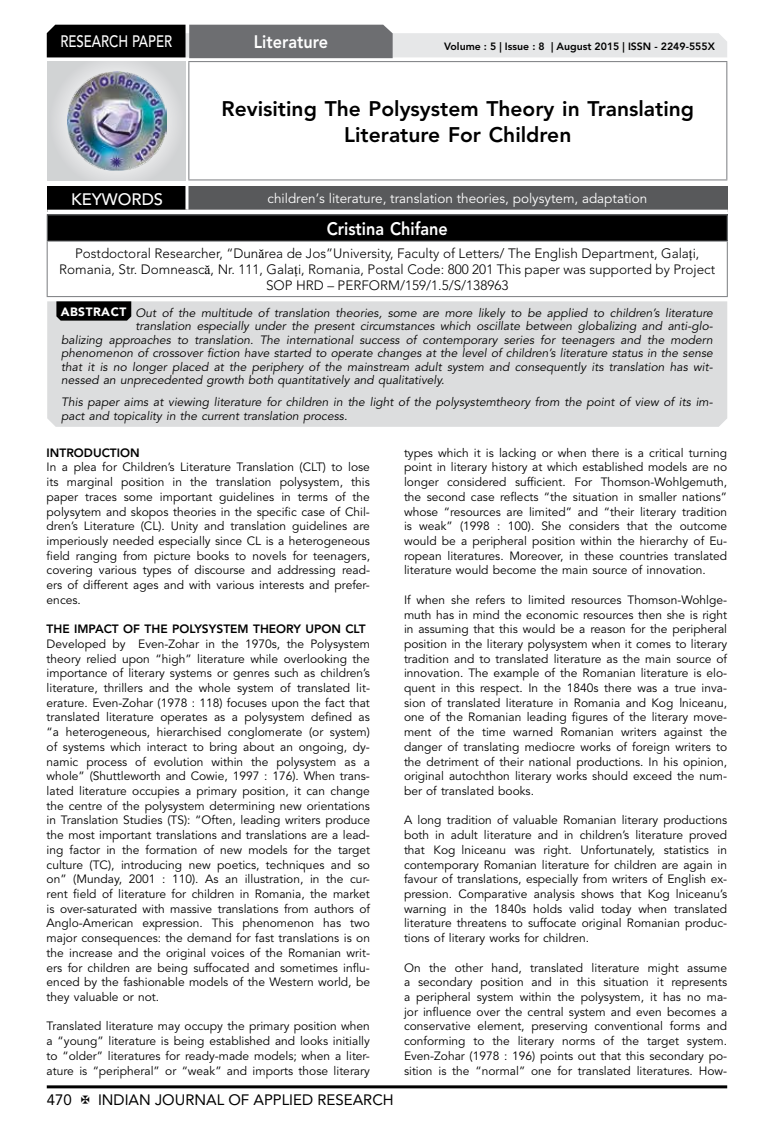
<style>
.page{position:relative;width:774px;height:1136px;background:#fff}
.page>*{position:absolute;margin:0;border:0;box-sizing:border-box;transform-origin:0 0}
.t1{font:800 21px/26.2px "Avenir LT Std";color:#000;text-align:center}
.t2{font:800 18px "Avenir LT Std";color:#fff;scale:.9 1}
.t3{font:500 16.5px "Avenir LT Std";color:#fff;scale:.8 1}
.t4{font:500 16.5px "Avenir LT Std";color:#fff}
.t5{font:15px "Avenir LT Std";color:#000}
.t6{font:300 13.5px/16.2px "Avenir LT Std";color:#000;text-align:center}
.t7{font:13.5px "Avenir LT Std";color:#fff}
.t8{font:12px/14.7px "Avenir LT Std";color:#000;text-align:justify}
.t9{font:italic 12px/13.5px "Avenir LT Std";color:#000}
.t10{font:800 12px "Avenir LT Std";color:#000}
.t11{font:800 10.5px "Avenir LT Std";color:#000}
.s1{font-family:"Times New Roman";font-weight:400}
.s2{font-weight:900;font-style:normal;color:#fff}
</style>
<div class="page">
<hr style="left:47px;top:1085px;width:680px;height:3px;background:#000">
<div style="left:48px;top:62px;width:137px;height:118px;background:linear-gradient(to right,#d9dadb,#d9dadb)"></div>
<img style="left:68px;top:71px;width:99px;height:100px">
<svg style="left:47px;top:25px;width:680px;height:33px;background:#979899"></svg>
<hr style="left:188px;top:61px;width:539px;height:1px;background:#808285">
<hr style="left:188px;top:62px;width:1px;height:117px;background:#808285">
<hr style="left:726px;top:62px;width:1px;height:117px;background:#808285">
<hr style="left:188px;top:179px;width:539px;height:1px;background:#808285">
<div style="left:47px;top:215px;width:680px;height:26px;background:#000"></div>
<hr style="left:47px;top:214px;width:681px;height:1px;background:#808285">
<svg style="left:47px;top:215px;width:1px;height:26px"></svg>
<svg style="left:727px;top:215px;width:1px;height:26px"></svg>
<hr style="left:47px;top:241px;width:681px;height:1px;background:#808285">
<hr style="left:47px;top:242px;width:1px;height:54px;background:#808285">
<hr style="left:727px;top:242px;width:1px;height:54px;background:#808285">
<hr style="left:47px;top:296px;width:681px;height:1px;background:#808285">
<div style="left:47px;top:186px;width:140px;height:25px;background:#000"></div>
<div style="left:187px;top:186px;width:541px;height:25px;background:#58595b"></div>
<hr style="left:185px;top:186px;width:3px;height:24px;background:#fff">
<hr style="left:47px;top:210px;width:140px;height:3px;background:#fff">
<hr style="left:187px;top:210px;width:541px;height:3px;background:#fff">
<div style="left:47px;top:301px;width:680px;height:126px;background:#dcddde"></div>
<svg style="left:56px;top:301px;width:75px;height:19px"></svg>
<h3 class="t3" style="left:60px;top:32px;width:139px">RESEARCH PAPER</h3>
<h2 class="t2" style="left:254px;top:31px;width:84px">Literature</h2>
<p class="t11" style="left:444px;top:41px;width:272px">Volume : 5 | Issue : 8 | August 2015 | ISSN - 2249-555X</p>
<h1 class="t1" style="left:222px;top:95px;width:474px">Revisiting The Polysystem Theory in Translating<br>Literature For Children</h1>
<h3 class="t4" style="left:71px;top:189px;width:94px">KEYWORDS</h3>
<p class="t7" style="left:268px;top:190px;width:381px">children’s literature, translation theories, polysytem, adaptation</p>
<h2 class="t2" style="left:327px;top:218px;width:136px">Cristina Chifane</h2>
<p class="t6" style="left:59px;top:245px;width:657px">Postdoctoral Researcher, “Dun<span class="s1">ă</span>rea de Jos”University, Faculty of Letters/ The English Department, Gala<span class="s1">ț</span>i,<br>Romania, Str. Domneasc<span class="s1">ă</span>, Nr. 111, Gala<span class="s1">ț</span>i, Romania, Postal Code: 800 201 This paper was supported by Project<br>SOP HRD – PERFORM/159/1.5/S/138963</p>
<p class="t9" style="left:61px;top:306px;width:654px"><span class="s2">ABSTRACT</span> Out of the multitude of translation theories, some are more likely to be applied to children’s literature</p>
<p class="t9" style="left:135px;top:319px;width:579px">translation especially under the present circumstances which oscillate between globalizing and anti-glo-</p>
<p class="t9" style="left:61px;top:333px;width:653px">balizing approaches to translation. The international success of contemporary series for teenagers and the modern</p>
<p class="t9" style="left:61px;top:346px;width:653px">phenomenon of crossover fiction have started to operate changes at the level of children’s literature status in the sense</p>
<p class="t9" style="left:61px;top:360px;width:653px">that it is no longer placed at the periphery of the mainstream adult system and consequently its translation has wit-</p>
<p class="t9" style="left:61px;top:373px;width:385px">nessed an unprecedented growth both quantitatively and qualitatively.</p>
<p class="t9" style="left:61px;top:395px;width:653px">This paper aims at viewing literature for children in the light of the polysystemtheory from the point of view of its im&shy;pact and topicality in the current translation process.</p>
<p class="t10" style="left:47px;top:445px;width:95px">INTRODUCTION</p>
<p class="t8" style="left:47px;top:460px;width:325px">In a plea for Children’s Literature Translation (CLT) to lose its marginal position in the translation polysystem, this paper traces some important guidelines in terms of the polysytem and skopos theories in the specific case of Chil&shy;dren’s Literature (CL). Unity and translation guidelines are imperiously needed especially since CL is a heterogeneous field ranging from picture books to novels for teenagers, covering various types of discourse and addressing read&shy;ers of different ages and with various interests and prefer&shy;ences.</p>
<p class="t10" style="left:47px;top:622px;width:320px">THE IMPACT OF THE POLYSYSTEM THEORY UPON CLT</p>
<p class="t8" style="left:47px;top:636px;width:325px">Developed by Even-Zohar in the 1970s, the Polysystem theory relied upon “high” literature while overlooking the importance of literary systems or genres such as children’s literature, thrillers and the whole system of translated lit&shy;erature. Even-Zohar (1978 : 118) focuses upon the fact that translated literature operates as a polysystem defined as “a heterogeneous, hierarchised conglomerate (or system) of systems which interact to bring about an ongoing, dy&shy;namic process of evolution within the polysystem as a whole” (Shuttleworth and Cowie, 1997 : 176). When trans&shy;lated literature occupies a primary position, it can change the centre of the polysystem determining new orientations in Translation Studies (TS): “Often, leading writers produce the most important translations and translations are a lead&shy;ing factor in the formation of new models for the target culture (TC), introducing new poetics, techniques and so on” (Munday, 2001 : 110). As an illustration, in the cur&shy;rent field of literature for children in Romania, the market is over-saturated with massive translations from authors of Anglo-American expression. This phenomenon has two major consequences: the demand for fast translations is on the increase and the original voices of the Romanian writ&shy;ers for children are being suffocated and sometimes influ&shy;enced by the fashionable models of the Western world, be they valuable or not.</p>
<p class="t8" style="left:47px;top:1019px;width:325px">Translated literature may occupy the primary position when a “young” literature is being established and looks initially to “older” literatures for ready-made models; when a liter&shy;ature is “peripheral” or “weak” and imports those literary</p>
<p class="t5" style="left:47px;top:1090px;width:27px">470</p>
<p class="t5" style="left:98px;top:1090px;width:297px">INDIAN JOURNAL OF APPLIED RESEARCH</p>
<p class="t8" style="left:404px;top:445px;width:325px">types which it is lacking or when there is a critical turning point in literary history at which established models are no longer considered sufficient. For Thomson-Wohlgemuth, the second case reflects “the situation in smaller nations” whose “resources are limited” and “their literary tradition is weak” (1998 : 100). She considers that the outcome would be a peripheral position within the hierarchy of Eu&shy;ropean literatures. Moreover, in these countries translated literature would become the main source of innovation.</p>
<p class="t8" style="left:404px;top:592px;width:325px">If when she refers to limited resources Thomson-Wohlge&shy;muth has in mind the economic resources then she is right in assuming that this would be a reason for the peripheral position in the literary polysystem when it comes to literary tradition and to translated literature as the main source of innovation. The example of the Romanian literature is elo&shy;quent in this respect. In the 1840s there was a true inva&shy;sion of translated literature in Romania and Kogălniceanu, one of the Romanian leading figures of the literary move&shy;ment of the time warned Romanian writers against the danger of translating mediocre works of foreign writers to the detriment of their national productions. In his opinion, original autochthon literary works should exceed the num&shy;ber of translated books.</p>
<p class="t8" style="left:404px;top:813px;width:325px">A long tradition of valuable Romanian literary productions both in adult literature and in children’s literature proved that Kogălniceanu was right. Unfortunately, statistics in contemporary Romanian literature for children are again in favour of translations, especially from writers of English ex&shy;pression. Comparative analysis shows that Kogălniceanu’s warning in the 1840s holds valid today when translated literature threatens to suffocate original Romanian produc&shy;tions of literary works for children.</p>
<p class="t8" style="left:404px;top:960px;width:325px">On the other hand, translated literature might assume a secondary position and in this situation it represents a peripheral system within the polysystem, it has no ma&shy;jor influence over the central system and even becomes a conservative element, preserving conventional forms and conforming to the literary norms of the target system.<br>Even-Zohar (1978 : 196) points out that this secondary po&shy;sition is the “normal” one for translated literatures. How-</p>
</div>
